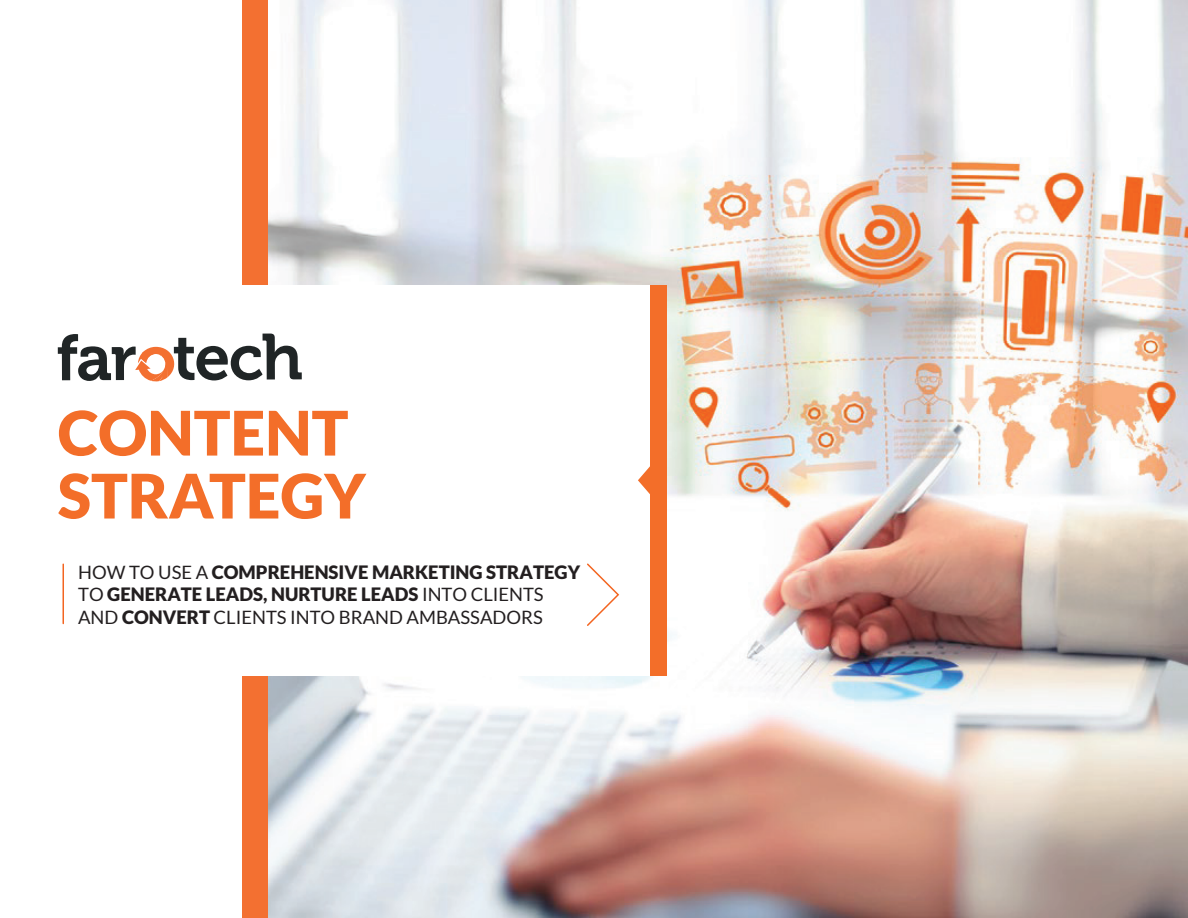
<style>
.page{position:relative;width:1188px;height:918px;background:#fff}
.page>*{position:absolute;margin:0;border:0;box-sizing:border-box;transform-origin:0 0}
.t1{font:900 61.35px/58.3px "Lato";color:#f37031}
.t2{font:900 61.35px/63px "Lato";color:#f36e29}
.t3{font:900 18.45px/22px "Lato";color:#231f20}
.s1{font-weight:400}
</style>
<div class="page">
<img style="left:268px;top:0;width:920px;height:918px">
<div style="left:242px;top:0;width:26px;height:918px;background:#f37031"></div>
<div style="left:0;top:285px;width:666px;height:391px;background:#fff"></div>
<div style="left:650px;top:285px;width:16px;height:391px;background:#f36e29"></div>
<svg style="left:638px;top:466px;width:12px;height:28px"></svg>
<svg style="left:58px;top:333px;width:244px;height:49px"></svg>
<svg style="left:587px;top:563px;width:33px;height:63px"></svg>
<hr style="left:63px;top:564px;width:1px;height:60px;background:#f36521">
<p class="t1" style="left:60px;top:389px;width:310px">CONTENT<br>STRATEGY</p>
<p class="t2" style="left:58px;top:400px;width:310px">CONTENT<br>STRATEGY</p>
<p class="t3" style="left:78px;top:561px;width:504px"><span class="s1">HOW TO USE A</span> COMPREHENSIVE MARKETING STRATEGY<br><span class="s1">TO</span> GENERATE LEADS, NURTURE LEADS <span class="s1">INTO CLIENTS<br>AND</span> CONVERT <span class="s1">CLIENTS INTO BRAND AMBASSADORS</span></p>
</div>
